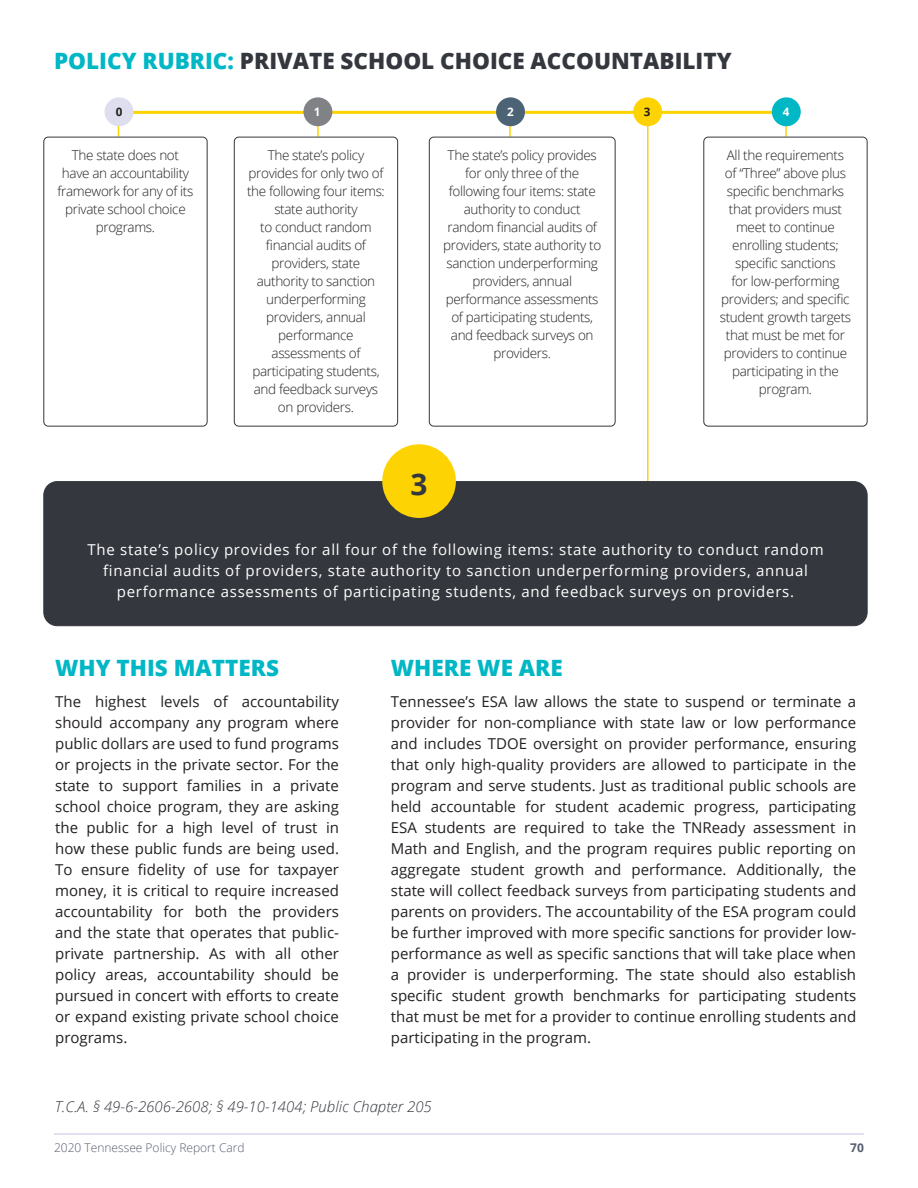
<style>
.page{position:relative;width:918px;height:1188px;background:#fff}
.page>*{position:absolute;margin:0;border:0;box-sizing:border-box;transform-origin:0 0}
.t1{font:700 29.85px "Open Sans";color:#34373d}
.t2{font:800 22.5px "Open Sans";color:#34373d}
.t3{font:800 22.5px "Open Sans";color:#00b7c5}
.t4{font:15px/21px "Open Sans";color:#231f20;text-align:justify}
.Paragraph_9pt{font:15px/21px "Open Sans";letter-spacing:.05em;color:#fff;text-align:center}
.t5{font:italic 300 15px "Open Sans";color:#34373d}
.t6{font:300 13.5px/18px "Open Sans";letter-spacing:-.025em;color:#231f20;text-align:center}
.t7{font:300 12px "Open Sans";color:#585c70}
.t8{font:700 12px "Open Sans";color:#585c70}
.t9{font:700 11.7px "Open Sans";color:#fff}
.t10{font:700 11.7px "Open Sans";color:#231f20}
.s1{color:#00b7c5}
</style>
<div class="page">
<hr style="left:647px;top:112px;width:2px;height:405px;background:#fed304">
<hr style="left:785px;top:102px;width:2px;height:35px;background:#fed304">
<hr style="left:509px;top:102px;width:2px;height:35px;background:#fed304">
<hr style="left:317px;top:102px;width:2px;height:35px;background:#fed304">
<hr style="left:118px;top:102px;width:1px;height:35px;background:#fed304">
<hr style="left:124px;top:111px;width:661px;height:3px;background:#fed304">
<div style="left:43px;top:137px;width:165px;height:290px;border:1px solid #34373d;border-radius:4px"></div>
<div style="left:44px;top:482px;width:823px;height:144px;background:#34373d;border-radius:14px"></div>
<div style="left:43px;top:481px;width:825px;height:145px;border:1px solid #34373d;border-radius:14px"></div>
<div style="left:303px;top:97px;width:29px;height:29px;background:#808285;border-radius:50%"></div>
<div style="left:772px;top:97px;width:29px;height:29px;background:#00b7c5;border-radius:50%"></div>
<div style="left:633px;top:97px;width:29px;height:29px;background:#fed304;border-radius:50%"></div>
<div style="left:496px;top:97px;width:29px;height:29px;background:#4b6375;border-radius:50%"></div>
<div style="left:105px;top:97px;width:28px;height:29px;background:#dedeef;border-radius:50%"></div>
<div style="left:382px;top:444px;width:74px;height:74px;background:#fed304;border-radius:50%"></div>
<div style="left:234px;top:137px;width:164px;height:290px;border:1px solid #34373d;border-radius:4px"></div>
<div style="left:429px;top:137px;width:187px;height:290px;border:1px solid #34373d;border-radius:4px"></div>
<div style="left:703px;top:137px;width:165px;height:290px;border:1px solid #34373d;border-radius:4px"></div>
<hr style="left:54px;top:1134px;width:810px;height:1px;background:#c2c2e0">
<p class="t2" style="left:54px;top:44px;width:679px"><span class="s1">POLICY RUBRIC:</span> PRIVATE SCHOOL CHOICE ACCOUNTABILITY</p>
<p class="t10" style="left:116px;top:104px;width:8px">0</p>
<p class="t9" style="left:314px;top:104px;width:8px">1</p>
<p class="t9" style="left:507px;top:104px;width:8px">2</p>
<p class="t10" style="left:644px;top:104px;width:8px">3</p>
<p class="t9" style="left:783px;top:104px;width:8px">4</p>
<p class="t6" style="left:58px;top:146px;width:137px">The state does not have an accountability framework for any of its private school choice programs.</p>
<p class="t6" style="left:247px;top:146px;width:139px">The state’s policy provides for only two of the following four items: state authority</p>
<p class="t6" style="left:252px;top:218px;width:129px">to conduct random financial audits of providers, state authority to sanction underperforming providers, annual performance assessments of participating students, and feedback surveys on providers.</p>
<p class="t6" style="left:443px;top:146px;width:160px">The state’s policy provides for only three of the following four items: state authority to conduct random financial audits of providers, state authority to sanction underperforming providers, annual performance assessments of participating students, and feedback surveys on providers.</p>
<p class="t6" style="left:720px;top:146px;width:133px">All the requirements of “Three” above plus specific benchmarks that providers must meet to continue enrolling students; specific sanctions<br>for low-performing providers; and specific student growth targets that must be met for providers to continue participating in the program.</p>
<p class="t1" style="left:411px;top:463px;width:19px">3</p>
<p class="Paragraph_9pt" style="left:87px;top:539px;width:738px">The state’s policy provides for all four of the following items: state authority to conduct random financial audits of providers, state authority to sanction underperforming providers, annual performance assessments of participating students, and feedback surveys on providers.</p>
<p class="t3" style="left:55px;top:650px;width:225px">WHY THIS MATTERS</p>
<p class="t4" style="left:55px;top:691px;width:285px">The highest levels of accountability should accompany any program where public dollars are used to fund programs or projects in the private sector. For the state to support families in a private school choice program, they are asking the public for a high level of trust in how these public funds are being used.<br>To ensure fidelity of use for taxpayer money, it is critical to require increased accountability for both the providers and the state that operates that public&shy;private partnership. As with all other policy areas, accountability should be pursued in concert with efforts to create or expand existing private school choice programs.</p>
<p class="t3" style="left:391px;top:650px;width:173px">WHERE WE ARE</p>
<p class="t4" style="left:391px;top:691px;width:467px">Tennessee’s ESA law allows the state to suspend or terminate a provider for non-compliance with state law or low performance and includes TDOE oversight on provider performance, ensuring that only high-quality providers are allowed to participate in the program and serve students. Just as traditional public schools are held accountable for student academic progress, participating ESA students are required to take the TNReady assessment in Math and English, and the program requires public reporting on aggregate student growth and performance. Additionally, the state will collect feedback surveys from participating students and parents on providers. The accountability of the ESA program could be further improved with more specific sanctions for provider low&shy;performance as well as specific sanctions that will take place when a provider is underperforming. The state should also establish specific student growth benchmarks for participating students that must be met for a provider to continue enrolling students and participating in the program.</p>
<p class="t5" style="left:55px;top:1097px;width:379px">T.C.A. § 49-6-2606-2608; § 49-10-1404; Public Chapter 205</p>
<p class="t7" style="left:54px;top:1139px;width:192px">2020 Tennessee Policy Report Card</p>
<p class="t8" style="left:850px;top:1139px;width:15px">70</p>
</div>
